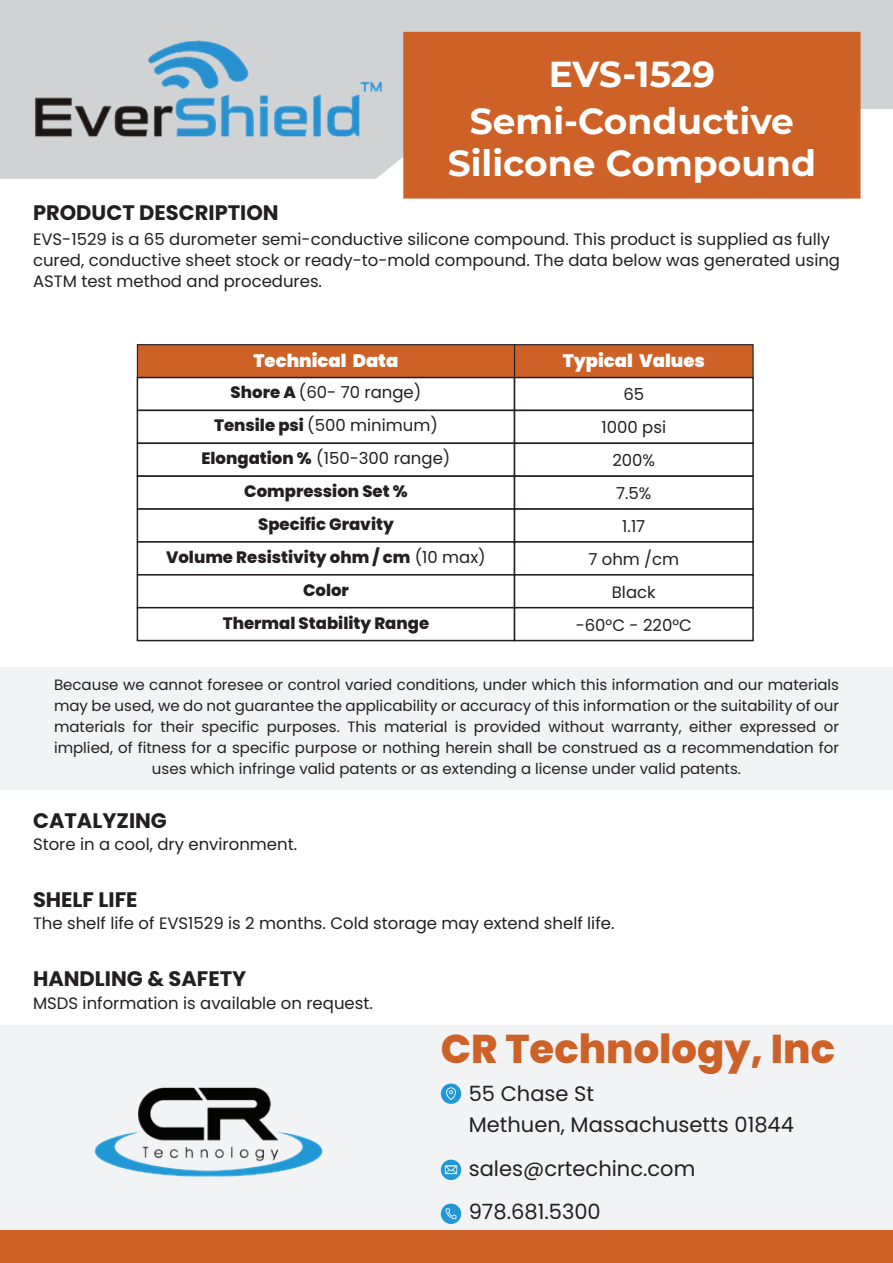
<style>
.page{position:relative;width:893px;height:1263px;background:#fff}
.page>*{position:absolute;margin:0;border:0;box-sizing:border-box;transform-origin:0 0}
.t1{font:800 40.05px "Poppins";color:#cd6128}
.t2{font:700 36px/46.8px "Montserrat";color:#fff;text-align:center}
.t3{font:21px/31.5px "Poppins";color:#231f20}
.t4{font:700 21px "Poppins";color:#231f20}
.t5{font:900 18px "Poppins";color:#fff}
.t6{font:16.5px/33px "Poppins";color:#231f20}
.t7{font:800 16.5px/33px "Poppins";color:#231f20;text-align:center}
.t8{font:15px/21px "Poppins";color:#231f20;text-align:center}
.s1{font-weight:400}
</style>
<div class="page">
<div style="left:0;top:0;width:893px;height:109px;background:#d1d2d4"></div>
<svg style="left:0;top:109px;width:11px;height:70px"></svg>
<div style="left:403px;top:32px;width:457px;height:167px;background:#cd6128;border:1px solid #cd6128"></div>
<div style="left:0;top:1025px;width:893px;height:205px;background:#f2f3f4"></div>
<div style="left:0;top:667px;width:893px;height:123px;background:#f2f3f4"></div>
<div style="left:0;top:1230px;width:893px;height:33px;background:#cd6128"></div>
<img style="left:94px;top:1087px;width:229px;height:90px">
<div style="left:441px;top:1203px;width:20px;height:21px;background:#2198d5;border-radius:50%"></div>
<svg style="left:446px;top:1208px;width:10px;height:11px"></svg>
<div style="left:441px;top:1083px;width:20px;height:21px;background:#2198d5;border-radius:50%"></div>
<svg style="left:446px;top:1087px;width:10px;height:13px"></svg>
<svg style="left:441px;top:1159px;width:20px;height:21px"></svg>
<svg style="left:445px;top:1165px;width:12px;height:9px"></svg>
<div style="left:137px;top:344px;width:378px;height:34px;background:#cd6128;border:1px solid #231f20"></div>
<div style="left:137px;top:377px;width:378px;height:34px;background:#fff;border:2px solid #231f20"></div>
<div style="left:137px;top:410px;width:378px;height:34px;background:#fff;border:2px solid #231f20"></div>
<div style="left:137px;top:442px;width:378px;height:35px;background:#fff;border:2px solid #231f20"></div>
<div style="left:137px;top:475px;width:378px;height:35px;background:#fff;border:2px solid #231f20"></div>
<div style="left:137px;top:508px;width:378px;height:35px;background:#fff;border:2px solid #231f20"></div>
<div style="left:137px;top:541px;width:378px;height:35px;background:#fff;border:2px solid #231f20"></div>
<div style="left:137px;top:574px;width:378px;height:34px;background:#fff;border:2px solid #231f20"></div>
<div style="left:137px;top:607px;width:378px;height:34px;background:#fff;border:2px solid #231f20"></div>
<img style="left:11px;top:31px;width:397px;height:167px">
<div style="left:514px;top:344px;width:240px;height:34px;background:#cd6128;border:1px solid #231f20"></div>
<div style="left:514px;top:377px;width:240px;height:34px;background:#fff;border:2px solid #231f20"></div>
<div style="left:514px;top:410px;width:240px;height:34px;background:#fff;border:2px solid #231f20"></div>
<div style="left:514px;top:442px;width:240px;height:35px;background:#fff;border:2px solid #231f20"></div>
<div style="left:514px;top:475px;width:240px;height:35px;background:#fff;border:2px solid #231f20"></div>
<div style="left:514px;top:508px;width:240px;height:35px;background:#fff;border:2px solid #231f20"></div>
<div style="left:514px;top:541px;width:240px;height:35px;background:#fff;border:2px solid #231f20"></div>
<div style="left:514px;top:574px;width:240px;height:34px;background:#fff;border:2px solid #231f20"></div>
<div style="left:514px;top:607px;width:240px;height:34px;background:#fff;border:2px solid #231f20"></div>
<h3 class="t4" style="left:33px;top:200px;width:247px">PRODUCT DESCRIPTION</h3>
<h2 class="t2" style="left:470px;top:49px;width:326px">EVS-1529<br>Semi-Conductive</h2>
<h2 class="t2" style="left:448px;top:138px;width:370px">Silicone Compound</h2>
<p class="t6" style="left:33px;top:229px;width:809px;line-height:21px">EVS-1529 is a 65 durometer semi-conductive silicone compound. This product is supplied as fully cured, conductive sheet stock or ready-to-mold compound. The data below was generated using<br>ASTM test method and procedures.</p>
<p class="t5" style="left:254px;top:350px;width:146px">Technical Data</p>
<p class="t5" style="left:563px;top:350px;width:144px">Typical Values</p>
<p class="t7" style="left:166px;top:376px;width:321px">Shore A <span class="s1">(60- 70 range)<br></span>Tensile psi <span class="s1">(500 minimum)<br></span>Elongation % <span class="s1">(150-300 range)<br></span>Compression Set %<br>Specific Gravity<br>Volume Resistivity ohm / cm <span class="s1">(10 max)<br></span>Color<br>Thermal Stability Range</p>
<p class="t6" style="left:576px;top:378px;width:118px;text-align:center">65<br>1000 psi<br>200%<br>7.5%<br>1.17<br>7 ohm /cm<br>Black<br>-60°C - 220°C</p>
<p class="t8" style="left:54px;top:675px;width:786px">Because we cannot foresee or control varied conditions, under which this information and our materials may be used, we do not guarantee the applicability or accuracy of this information or the suitability of our materials for their specific purposes. This material is provided without warranty, either expressed or implied, of fitness for a specific purpose or nothing herein shall be construed as a recommendation for uses which infringe valid patents or as extending a license under valid patents.</p>
<h3 class="t4" style="left:33px;top:808px;width:135px">CATALYZING</h3>
<p class="t6" style="left:33px;top:828px;width:266px">Store in a cool, dry environment.</p>
<h3 class="t4" style="left:33px;top:887px;width:106px">SHELF LIFE</h3>
<p class="t6" style="left:33px;top:907px;width:583px">The shelf life of EVS1529 is 2 months. Cold storage may extend shelf life.</p>
<h3 class="t4" style="left:33px;top:966px;width:215px">HANDLING &amp; SAFETY</h3>
<p class="t6" style="left:33px;top:987px;width:341px">MSDS information is available on request.</p>
<h1 class="t1" style="left:441px;top:1025px;width:396px">CR Technology, Inc</h1>
<h3 class="t3" style="left:469px;top:1077px;width:327px">55 Chase St<br>Methuen, Massachusetts 01844</h3>
<h3 class="t3" style="left:469px;top:1146px;width:228px;line-height:43.5px">sales@crtechinc.com<br>978.681.5300</h3>
</div>
